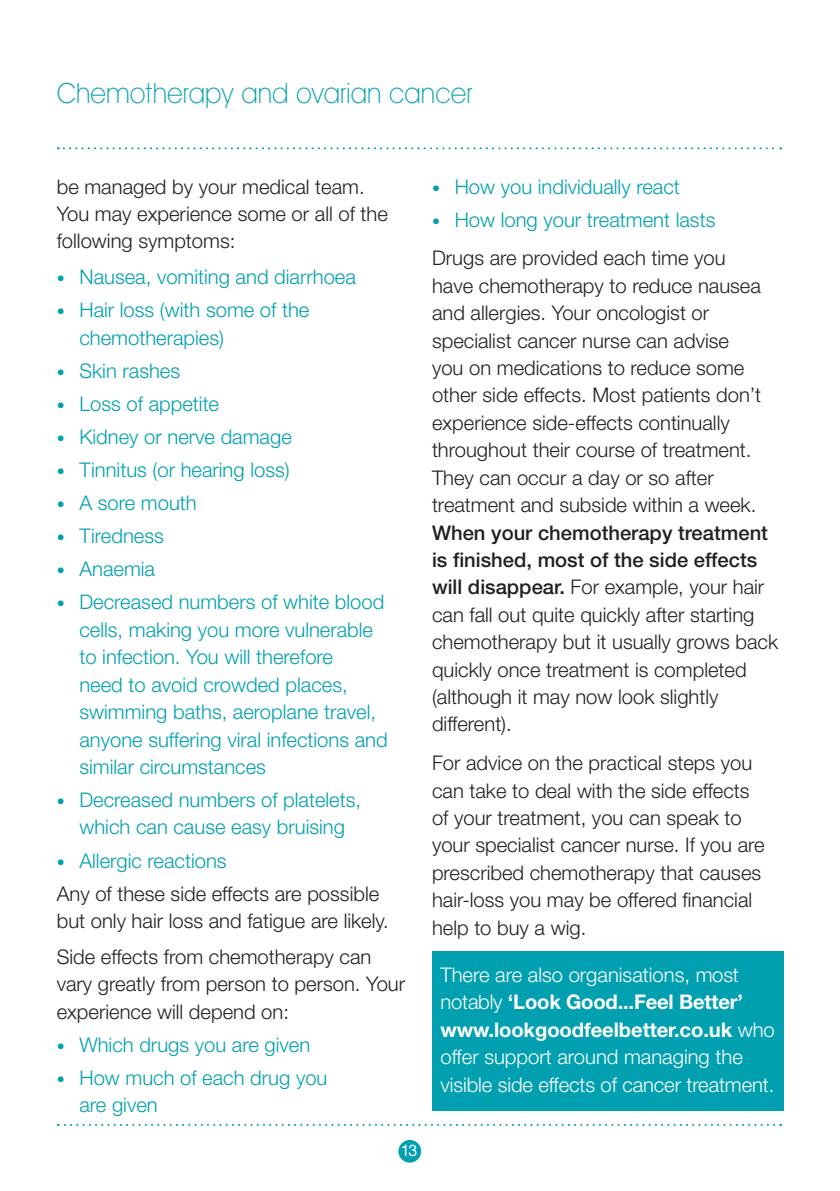
<style>
.page{position:relative;width:840px;height:1191px;background:#fff}
.page>*{position:absolute;margin:0;border:0;box-sizing:border-box;transform-origin:0 0}
.headings1{font:300 28px "Action";color:#00a0b0}
.body_copy{font:300 20.2px/27.4px "Helvetica Neue";color:#231f20}
.body_indents{font:300 20.2px/27.4px "Helvetica Neue";color:#00a0b0}
.body_copy-2{font:300 20.2px/27.4px "Helvetica Neue";color:#fff}
.body_copy-3{font:16px "Helvetica Neue";color:#fff}
.s1{font-size:16px}
.s2{font-weight:500}
.s3{font-weight:700}
</style>
<div class="page">
<svg style="left:58px;top:1124px;width:711px;height:2px"></svg>
<div style="left:398px;top:1140px;width:23px;height:22px;background:#00a0b0;border-radius:50%"></div>
<svg style="left:58px;top:147px;width:722px;height:2px"></svg>
<div style="left:432px;top:951px;width:350px;height:159px;background:#00a0b0"></div>
<p class="headings1" style="left:57px;top:80px;width:417px">Chemotherapy and ovarian cancer</p>
<p class="body_copy" style="left:57px;top:172px;width:332px">be managed by your medical team.<br>You may experience some or all of the following symptoms:</p>
<p class="body_indents" style="left:57px;top:263px;width:300px"><span class="s1">•</span> Nausea, vomiting and diarrhoea</p>
<p class="body_indents" style="left:79px;top:296px;width:231px;text-indent:-23px"><span class="s1">•</span> Hair loss (with some of the chemotherapies)</p>
<p class="body_indents" style="left:57px;top:356px;width:125px"><span class="s1">•</span> Skin rashes</p>
<p class="body_indents" style="left:57px;top:390px;width:164px"><span class="s1">•</span> Loss of appetite</p>
<p class="body_indents" style="left:57px;top:423px;width:236px"><span class="s1">•</span> Kidney or nerve damage</p>
<p class="body_indents" style="left:57px;top:456px;width:234px"><span class="s1">•</span> Tinnitus (or hearing loss)</p>
<p class="body_indents" style="left:57px;top:489px;width:141px"><span class="s1">•</span> A sore mouth</p>
<p class="body_indents" style="left:57px;top:522px;width:108px"><span class="s1">•</span> Tiredness</p>
<p class="body_indents" style="left:57px;top:555px;width:100px"><span class="s1">•</span> Anaemia</p>
<p class="body_indents" style="left:79px;top:588px;width:309px;text-indent:-23px"><span class="s1">•</span> Decreased numbers of white blood cells, making you more vulnerable to infection. You will therefore<br>need to avoid crowded places, swimming baths, aeroplane travel, anyone suffering viral infections and similar circumstances</p>
<p class="body_indents" style="left:57px;top:785px;width:306px;text-align:center"><span class="s1">•</span> Decreased numbers of platelets, which can cause easy bruising</p>
<p class="body_indents" style="left:57px;top:846px;width:171px"><span class="s1">•</span> Allergic reactions</p>
<p class="body_copy" style="left:57px;top:879px;width:333px">Any of these side effects are possible but only hair loss and fatigue are likely.</p>
<p class="body_copy" style="left:57px;top:942px;width:350px">Side effects from chemotherapy can vary greatly from person to person. Your experience will depend on:</p>
<p class="body_indents" style="left:57px;top:1030px;width:255px"><span class="s1">•</span> Which drugs you are given</p>
<p class="body_indents" style="left:79px;top:1063px;width:249px;text-indent:-23px"><span class="s1">•</span> How much of each drug you are given</p>
<p class="body_copy-3" style="left:400px;top:1141px;width:18px">13</p>
<p class="body_indents" style="left:432px;top:172px;width:249px"><span class="s1">•</span> How you individually react</p>
<p class="body_indents" style="left:432px;top:205px;width:285px"><span class="s1">•</span> How long your treatment lasts</p>
<p class="body_copy" style="left:432px;top:244px;width:347px">Drugs are provided each time you<br>have chemotherapy to reduce nausea and allergies. Your oncologist or specialist cancer nurse can advise<br>you on medications to reduce some other side effects. Most patients don’t experience side-effects continually throughout their course of treatment.<br>They can occur a day or so after treatment and subside within a week.<br><span class="s2">When your chemotherapy treatment is finished, most of the side effects will disappear.</span> For example, your hair can fall out quite quickly after starting chemotherapy but it usually grows back quickly once treatment is completed (although it may now look slightly different).</p>
<p class="body_copy" style="left:432px;top:749px;width:334px">For advice on the practical steps you can take to deal with the side effects of your treatment, you can speak to your specialist cancer nurse. If you are prescribed chemotherapy that causes hair-loss you may be offered financial help to buy a wig.</p>
<p class="body_copy-2" style="left:440px;top:960px;width:335px">There are also organisations, most notably <span class="s3">‘Look Good...Feel Better’ www.lookgoodfeelbetter.co.uk</span> who offer support around managing the visible side effects of cancer treatment.</p>
</div>
